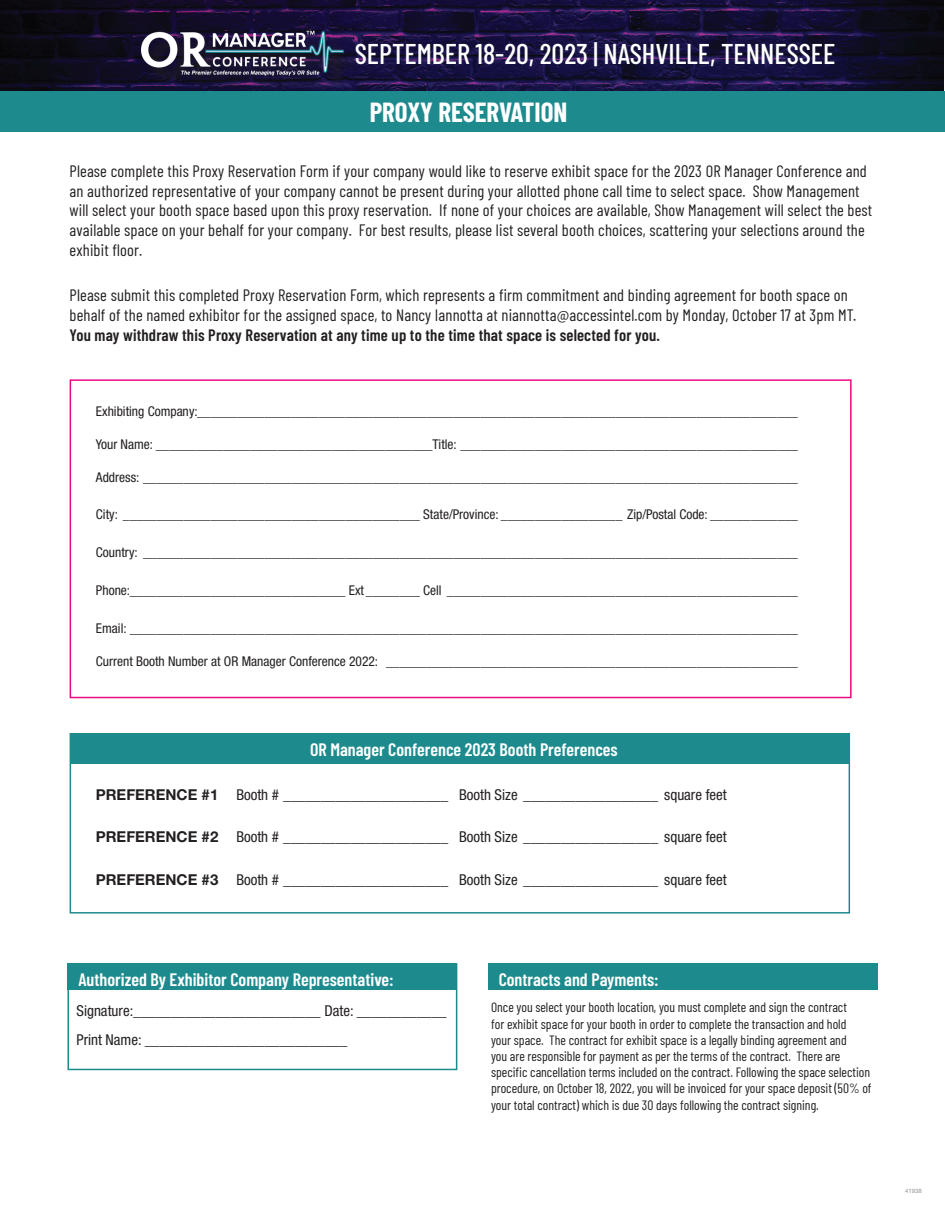
<style>
.page{position:relative;width:945px;height:1215px;background:#fff}
.page>*{position:absolute;margin:0;border:0;box-sizing:border-box;transform-origin:0 0}
.t1{font:500 28.5px "Barlow Condensed";color:#fff}
.t2{font:700 27px "Barlow Condensed";color:#fff}
.t3{font:600 18px "Barlow Condensed";color:#fff}
.t4{font:16.5px/19.8px "Barlow Condensed";letter-spacing:.01em;color:#231f20}
.t5{font:600 16.5px "Barlow Condensed";letter-spacing:.01em;color:#231f20}
.t6{font:condensed 15px/28.5px "Helvetica Neue LT Std";color:#231f20}
.t7{font:condensed 13.5px "Helvetica Neue LT Std";color:#231f20}
.t8{font:13.5px/16.2px "Barlow Condensed";color:#231f20}
.t9{font:6px "Helvetica Neue LT Std";color:#8f9194}
.s1{font-weight:700;font-stretch:normal}
</style>
<div class="page">
<div style="left:70px;top:379px;width:782px;height:319px;border:2px solid #ea0a84"></div>
<img style="left:0;top:0;width:944px;height:91px">
<div style="left:144px;top:34px;width:218px;height:59px;background:#231f20;opacity:.75"></div>
<img style="left:141px;top:28px;width:206px;height:52px">
<div style="left:0;top:91px;width:945px;height:40px;background:#1d8b8e"></div>
<div style="left:71px;top:733px;width:779px;height:30px;background:#1d8b8e"></div>
<div style="left:68px;top:963px;width:389px;height:27px;background:#1d8b8e"></div>
<div style="left:488px;top:963px;width:390px;height:27px;background:#1d8b8e"></div>
<div style="left:68px;top:963px;width:389px;height:107px;border:2px solid #1d8b8e"></div>
<div style="left:70px;top:733px;width:780px;height:181px;border:2px solid #1d8b8e"></div>
<h1 class="t1" style="left:355px;top:33px;width:482px">SEPTEMBER 18-20, 2023 | NASHVILLE, TENNESSEE</h1>
<h2 class="t2" style="left:370px;top:93px;width:199px">PROXY RESERVATION</h2>
<p class="t4" style="left:70px;top:160px;width:804px">Please complete this Proxy Reservation Form if your company would like to reserve exhibit space for the 2023 OR Manager Conference and an authorized representative of your company cannot be present during your allotted phone call time to select space. Show Management will select your booth space based upon this proxy reservation. If none of your choices are available, Show Management will select the best available space on your behalf for your company. For best results, please list several booth choices, scattering your selections around the exhibit floor.</p>
<p class="t4" style="left:70px;top:284px;width:788px">Please submit this completed Proxy Reservation Form, which represents a firm commitment and binding agreement for booth space on behalf of the named exhibitor for the assigned space, to Nancy Iannotta at niannotta@accessintel.com by Monday, October 17 at 3pm MT.</p>
<p class="t5" style="left:70px;top:323px;width:592px">You may withdraw this Proxy Reservation at any time up to the time that space is selected for you.</p>
<p class="t7" style="left:96px;top:403px;width:703px">Exhibiting Company:_________________________________________________________________________________________</p>
<p class="t7" style="left:96px;top:436px;width:703px">Your Name: _________________________________________Title: __________________________________________________</p>
<p class="t7" style="left:96px;top:469px;width:704px">Address: _________________________________________________________________________________________________</p>
<p class="t7" style="left:96px;top:507px;width:703px">City: ____________________________________________ State/Province: __________________ Zip/Postal Code: _____________</p>
<p class="t7" style="left:96px;top:545px;width:704px">Country: _________________________________________________________________________________________________</p>
<p class="t7" style="left:96px;top:583px;width:703px">Phone:________________________________ Ext ________ Cell ____________________________________________________</p>
<p class="t7" style="left:96px;top:620px;width:704px">Email: ___________________________________________________________________________________________________</p>
<p class="t7" style="left:96px;top:653px;width:703px">Current Booth Number at OR Manager Conference 2022: _____________________________________________________________</p>
<h3 class="t3" style="left:310px;top:737px;width:309px">OR Manager Conference 2023 Booth Preferences</h3>
<p class="t6" style="left:96px;top:780px;width:632px"><span class="s1">PREFERENCE #1</span> Booth # ______________________ Booth Size __________________ square feet</p>
<p class="t6" style="left:96px;top:823px;width:632px"><span class="s1">PREFERENCE #2</span> Booth # ______________________ Booth Size __________________ square feet</p>
<p class="t6" style="left:96px;top:865px;width:632px"><span class="s1">PREFERENCE #3</span> Booth # ______________________ Booth Size __________________ square feet</p>
<h3 class="t3" style="left:79px;top:967px;width:317px">Authorized By Exhibitor Company Representative:</h3>
<p class="t6" style="left:76px;top:996px;width:372px">Signature:_________________________ Date: ____________<br>Print Name: ___________________________</p>
<h3 class="t3" style="left:499px;top:966px;width:162px">Contracts and Payments:</h3>
<p class="t8" style="left:491px;top:999px;width:382px">Once you select your booth location, you must complete and sign the contract<br>for exhibit space for your booth in order to complete the transaction and hold<br>your space. The contract for exhibit space is a legally binding agreement and<br>you are responsible for payment as per the terms of the contract. There are specific cancellation terms included on the contract. Following the space selection procedure, on October 18, 2022, you will be invoiced for your space deposit (50% of your total contract) which is due 30 days following the contract signing.</p>
<p class="t9" style="left:905px;top:1188px;width:18px">41938</p>
</div>
